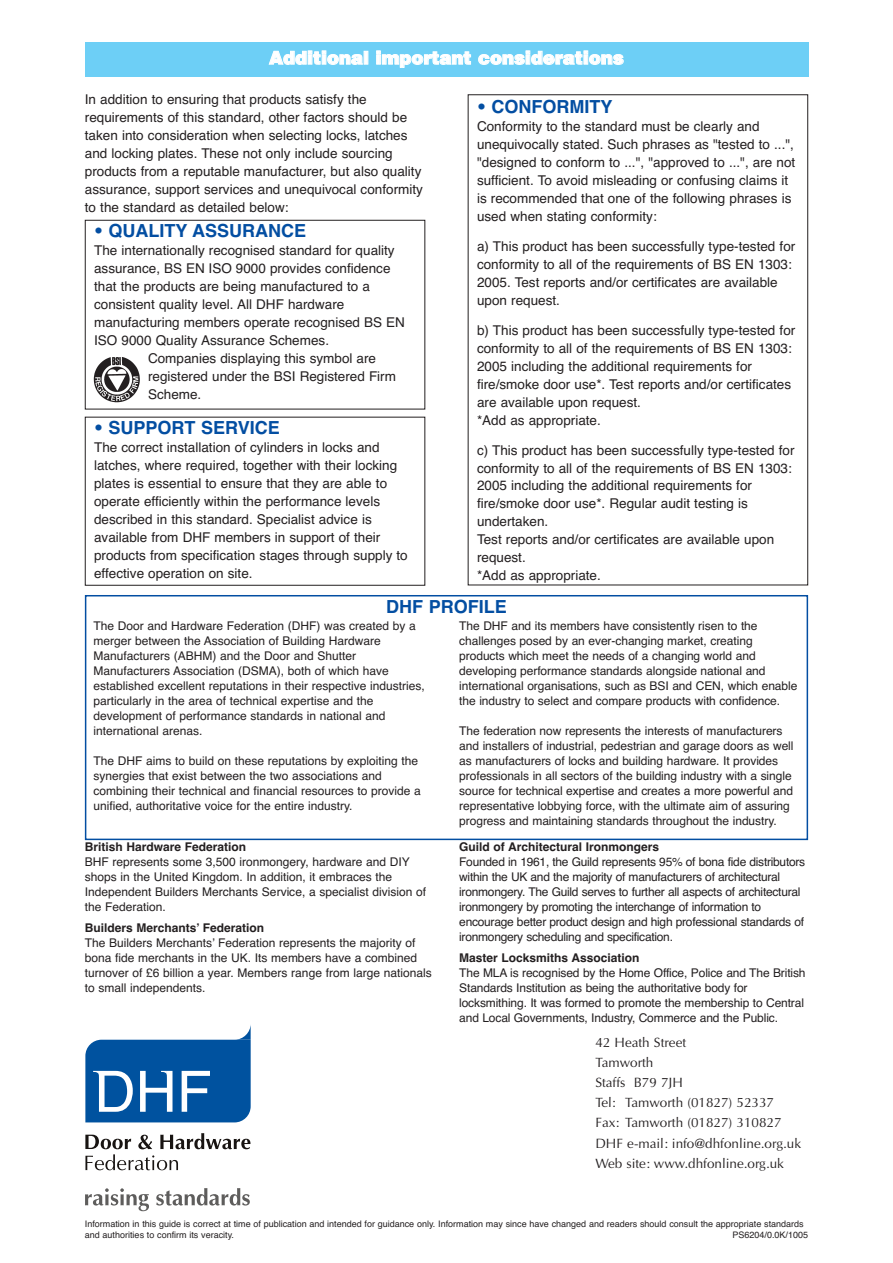
<style>
.page{position:relative;width:893px;height:1263px;background:#fff}
.page>*{position:absolute;margin:0;border:0;box-sizing:border-box;transform-origin:0 0}
.t1{font:700 18px "Helvetica";color:#034ea2}
.t2{font:900 18px "Helvetica";color:#fff}
.t3{font:13.5px/18px "Helvetica";color:#231f20}
.t4{font:13.5px/20.1px "Optima";color:#231f20}
.t5{font:12px/15px "Helvetica";letter-spacing:-.005em;color:#231f20}
.t6{font:700 12px "Helvetica";color:#231f20}
.t7{font:9px/10.8px "Helvetica";color:#231f20}
.s1{font-weight:900}
</style>
<div class="page">
<div style="left:85px;top:43px;width:723px;height:34px;background:#6dcff6"></div>
<div style="left:85px;top:595px;width:723px;height:245px;border:2px solid #034ea2"></div>
<div style="left:85px;top:417px;width:340px;height:169px;border:1px solid #231f20"></div>
<div style="left:85px;top:220px;width:340px;height:189px;border:1px solid #231f20"></div>
<img style="left:93px;top:357px;width:47px;height:46px">
<svg style="left:85px;top:1133px;width:166px;height:37px"></svg>
<svg style="left:85px;top:1025px;width:166px;height:97px"></svg>
<svg style="left:85px;top:1188px;width:64px;height:23px"></svg>
<svg style="left:156px;top:1188px;width:94px;height:18px"></svg>
<h1 class="t2" style="left:269px;top:51px;width:356px">Additional important considerations</h1>
<p class="t3" style="left:85px;top:92px;width:339px">In addition to ensuring that products satisfy the requirements of this standard, other factors should be taken into consideration when selecting locks, latches and locking plates. These not only include sourcing products from a reputable manufacturer, but also quality assurance, support services and unequivocal conformity to the standard as detailed below:</p>
<h1 class="t1" style="left:94px;top:224px;width:213px"><span class="s1">•</span> QUALITY ASSURANCE</h1>
<p class="t3" style="left:94px;top:242px;width:302px">The internationally recognised standard for quality</p>
<p class="t3" style="left:94px;top:260px;width:298px">assurance, BS EN ISO 9000 provides confidence</p>
<p class="t3" style="left:94px;top:278px;width:277px">that the products are being manufactured to a</p>
<p class="t3" style="left:94px;top:296px;width:252px">consistent quality level. All DHF hardware</p>
<p class="t3" style="left:94px;top:314px;width:312px">manufacturing members operate recognised BS EN</p>
<p class="t3" style="left:94px;top:332px;width:236px">ISO 9000 Quality Assurance Schemes.</p>
<p class="t3" style="left:148px;top:350px;width:229px">Companies displaying this symbol are</p>
<p class="t3" style="left:148px;top:368px;width:249px">registered under the BSI Registered Firm</p>
<p class="t3" style="left:148px;top:386px;width:55px">Scheme.</p>
<h1 class="t1" style="left:94px;top:421px;width:187px"><span class="s1">•</span> SUPPORT SERVICE</h1>
<p class="t3" style="left:94px;top:439px;width:315px">The correct installation of cylinders in locks and latches, where required, together with their locking plates is essential to ensure that they are able to operate efficiently within the performance levels described in this standard. Specialist advice is available from DHF members in support of their products from specification stages through supply to effective operation on site.</p>
<h1 class="t1" style="left:477px;top:100px;width:137px"><span class="s1">•</span> CONFORMITY</h1>
<p class="t3" style="left:477px;top:118px;width:320px">Conformity to the standard must be clearly and unequivocally stated. Such phrases as "tested to ...", "designed to conform to ...", "approved to ...", are not sufficient. To avoid misleading or confusing claims it is recommended that one of the following phrases is used when stating conformity:</p>
<p class="t3" style="left:477px;top:238px;width:320px">a) This product has been successfully type-tested for conformity to all of the requirements of BS EN 1303:<br>2005. Test reports and/or certificates are available upon request.</p>
<p class="t3" style="left:477px;top:322px;width:320px">b) This product has been successfully type-tested for conformity to all of the requirements of BS EN 1303:<br>2005 including the additional requirements for fire/smoke door use*. Test reports and/or certificates are available upon request.<br>*Add as appropriate.</p>
<p class="t3" style="left:477px;top:442px;width:319px">c) This product has been successfully type-tested for conformity to all of the requirements of BS EN 1303:<br>2005 including the additional requirements for fire/smoke door use*. Regular audit testing is undertaken.<br>Test reports and/or certificates are available upon request.<br>*Add as appropriate.</p>
<h1 class="t1" style="left:386px;top:600px;width:122px">DHF PROFILE</h1>
<p class="t5" style="left:93px;top:619px;width:333px">The Door and Hardware Federation (DHF) was created by a merger between the Association of Building Hardware Manufacturers (ABHM) and the Door and Shutter Manufacturers Association (DSMA), both of which have established excellent reputations in their respective industries, particularly in the area of technical expertise and the development of performance standards in national and international arenas.</p>
<p class="t5" style="left:93px;top:754px;width:329px">The DHF aims to build on these reputations by exploiting the synergies that exist between the two associations and combining their technical and financial resources to provide a unified, authoritative voice for the entire industry.</p>
<p class="t6" style="left:85px;top:843px;width:163px">British Hardware Federation</p>
<p class="t5" style="left:85px;top:856px;width:342px">BHF represents some 3,500 ironmongery, hardware and DIY shops in the United Kingdom. In addition, it embraces the Independent Builders Merchants Service, a specialist division of the Federation.</p>
<p class="t6" style="left:85px;top:924px;width:181px">Builders Merchants’ Federation</p>
<p class="t5" style="left:85px;top:937px;width:348px">The Builders Merchants’ Federation represents the majority of bona fide merchants in the UK. Its members have a combined turnover of £6 billion a year. Members range from large nationals to small independents.</p>
<p class="t5" style="left:459px;top:619px;width:339px">The DHF and its members have consistently risen to the challenges posed by an ever-changing market, creating products which meet the needs of a changing world and developing performance standards alongside national and international organisations, such as BSI and CEN, which enable the industry to select and compare products with confidence.</p>
<p class="t5" style="left:459px;top:724px;width:336px">The federation now represents the interests of manufacturers and installers of industrial, pedestrian and garage doors as well as manufacturers of locks and building hardware. It provides professionals in all sectors of the building industry with a single source for technical expertise and creates a more powerful and representative lobbying force, with the ultimate aim of assuring progress and maintaining standards throughout the industry.</p>
<p class="t6" style="left:459px;top:843px;width:201px">Guild of Architectural Ironmongers</p>
<p class="t5" style="left:459px;top:856px;width:347px">Founded in 1961, the Guild represents 95% of bona fide distributors within the UK and the majority of manufacturers of architectural ironmongery. The Guild serves to further all aspects of architectural ironmongery by promoting the interchange of information to encourage better product design and high professional standards of ironmongery scheduling and specification.</p>
<p class="t6" style="left:459px;top:954px;width:182px">Master Locksmiths Association</p>
<p class="t5" style="left:459px;top:967px;width:348px">The MLA is recognised by the Home Office, Police and The British Standards Institution as being the authoritative body for locksmithing. It was formed to promote the membership to Central and Local Governments, Industry, Commerce and the Public.</p>
<p class="t4" style="left:595px;top:1034px;width:207px">42 Heath Street<br>Tamworth<br>Staffs B79 7JH<br>Tel: Tamworth (01827) 52337<br>Fax: Tamworth (01827) 310827<br>DHF e-mail: info@dhfonline.org.uk<br>Web site: www.dhfonline.org.uk</p>
<p class="t7" style="left:85px;top:1219px;width:720px">Information in this guide is correct at time of publication and intended for guidance only. Information may since have changed and readers should consult the appropriate standards and authorities to confirm its veracity.</p>
<p class="t7" style="left:732px;top:1230px;width:77px">PS6204/0.0K/1005</p>
</div>
